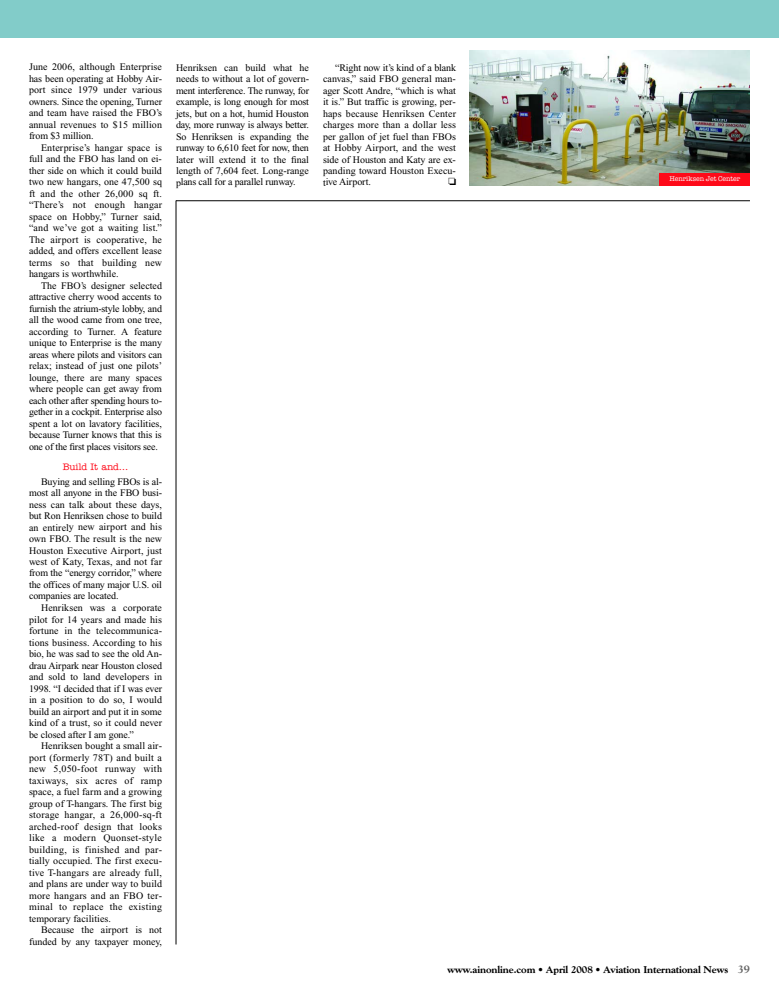
<style>
.page{position:relative;width:779px;height:999px;background:#fff}
.page>*{position:absolute;margin:0;border:0;box-sizing:border-box;transform-origin:0 0}
.t1{font:10px/11.5px "Times New Roman";color:#000;text-align:justify}
.t2{font:800 10px "Goudy";letter-spacing:-.01em;color:#000}
.t3{font:10px "Monotype Sorts";color:#000}
.t4{font:500 9.5px "American Typewriter";letter-spacing:-.015em;color:#fe0a19}
.t5{font:7px "American Typewriter";letter-spacing:-.015em;color:#fff}
.s1{color:#fff}
.s2{font-size:11px;color:#666}
</style>
<div class="page">
<hr style="left:176px;top:200px;width:1px;height:744px;background:#000">
<hr style="left:176px;top:200px;width:574px;height:1px;background:#000">
<div style="left:0;top:0;width:778px;height:38px;background:#82ccc9"></div>
<img style="left:470px;top:51px;width:280px;height:134px">
<div style="left:659px;top:173px;width:91px;height:12px;background:#fe0a19"></div>
<p class="t1" style="left:29px;top:62px;width:134px">June 2006, although Enterprise has been operating at Hobby Air&shy;port since 1979 under various owners. Since the opening, Turner and team have raised the FBO’s annual revenues to $15 million from $3 million.</p>
<p class="t1" style="left:29px;top:143px;width:134px;text-indent:12px">Enterprise’s hangar space is full and the FBO has land on ei&shy;ther side on which it could build two new hangars, one 47,500 sq ft and the other 26,000 sq ft. “There’s not enough hangar space on Hobby,” Turner said, “and we’ve got a waiting list.” The airport is cooperative, he added, and offers excellent lease terms so that building new hangars is worthwhile.</p>
<p class="t1" style="left:29px;top:281px;width:134px;text-indent:12px">The FBO’s designer selected attractive cherry wood accents to furnish the atrium-style lobby, and all the wood came from one tree, according to Turner. A feature unique to Enterprise is the many areas where pilots and visitors can relax; instead of just one pilots’ lounge, there are many spaces where people can get away from each other after spending hours to&shy;gether in a cockpit. Enterprise also spent a lot on lavatory facilities, because Turner knows that this is one of the first places visitors see.</p>
<p class="t4" style="left:63px;top:464px;width:67px">Build It and…</p>
<p class="t1" style="left:29px;top:476px;width:134px;text-indent:12px">Buying and selling FBOs is al&shy;most all anyone in the FBO busi&shy;ness can talk about these days, but Ron Henriksen chose to build an entirely new airport and his own FBO. The result is the new Houston Executive Airport, just west of Katy, Texas, and not far from the “energy corridor,” where the offices of many major U.S. oil companies are located.</p>
<p class="t1" style="left:29px;top:603px;width:134px;text-indent:12px">Henriksen was a corporate pilot for 14 years and made his fortune in the telecommunica&shy;tions business. According to his bio, he was sad to see the old An&shy;drau Airpark near Houston closed and sold to land developers in 1998. “I decided that if I was ever in a position to do so, I would build an airport and put it in some kind of a trust, so it could never be closed after I am gone.”</p>
<p class="t1" style="left:29px;top:741px;width:134px;text-indent:12px">Henriksen bought a small air&shy;port (formerly 78T) and built a new 5,050-foot runway with taxiways, six acres of ramp space, a fuel farm and a growing group of T-hangars. The first big storage hangar, a 26,000-sq-ft arched-roof design that looks like a modern Quonset-style building, is finished and par&shy;tially occupied. The first execu&shy;tive T-hangars are already full, and plans are under way to build more hangars and an FBO ter&shy;minal to replace the existing temporary facilities.</p>
<p class="t1" style="left:29px;top:925px;width:134px;text-align:right">Because the airport is not funded by any taxpayer money,</p>
<p class="t1" style="left:176px;top:62px;width:135px">Henriksen can build what he needs to without a lot of govern&shy;ment interference. The runway, for example, is long enough for most jets, but on a hot, humid Houston day, more runway is always better.<br>So Henriksen is expanding the runway to 6,610 feet for now, then later will extend it to the final length of 7,604 feet. Long-range plans call for a parallel runway.</p>
<p class="t1" style="left:323px;top:62px;width:134px;text-indent:12px">“Right now it’s kind of a blank canvas,” said FBO general man&shy;ager Scott Andre, “which is what it is.” But traffic is growing, per&shy;haps because Henriksen Center charges more than a dollar less per gallon of jet fuel than FBOs at Hobby Airport, and the west side of Houston and Katy are ex&shy;panding toward Houston Execu&shy;tive Airport.</p>
<p class="t3" style="left:448px;top:176px;width:9px">❏</p>
<p class="t5" style="left:669px;top:175px;width:72px">Henriksen Jet Center</p>
<p class="t2" style="left:447px;top:965px;width:304px">www.ainonline.com • April 2008 • Aviation International News<span class="s1">aa</span><span class="s2">39</span></p>
</div>
